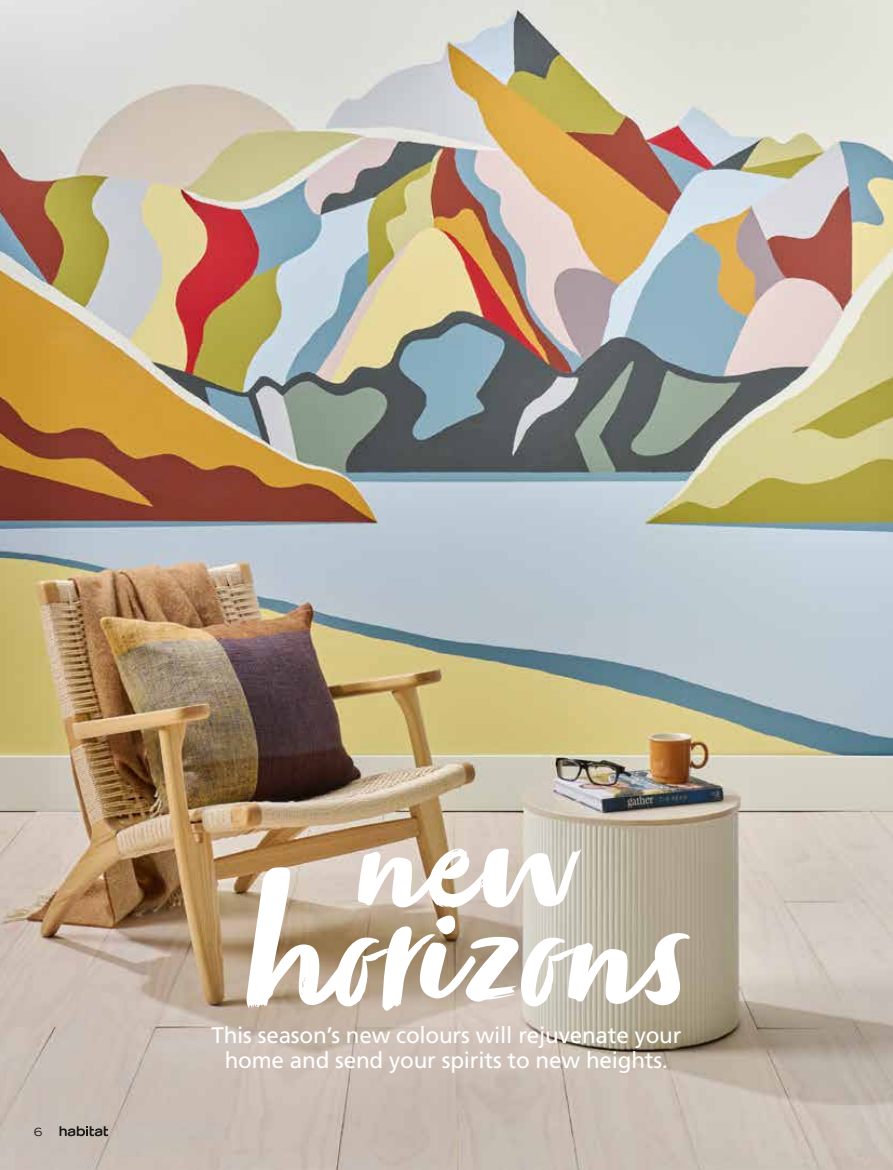
<style>
.page{position:relative;width:893px;height:1170px;background:#fff}
.page>*{position:absolute;margin:0;border:0;box-sizing:border-box;transform-origin:0 0}
.t1{font:190.5px "Zooja";color:#fff}
.t2{font:173.4px "Zooja";color:#fff}
.t3{font:22.5px/25.5px "Frutiger LT Std";letter-spacing:-.01em;color:#fff;text-align:center}
.t4{font:expanded 11.25px "Trade Gothic LH";color:#1a1a18}
</style>
<div class="page">
<img style="left:0;top:0;width:893px;height:1169px">
<svg style="left:60px;top:1126px;width:48px;height:10px"></svg>
<p class="t4" style="left:34px;top:1124px;width:10px">6</p>
<h2 class="t2" style="left:351px;top:770px;width:225px">new</h2>
<h1 class="t1" style="left:239px;top:852px;width:447px">horizons</h1>
<p class="t3" style="left:211px;top:1022px;width:472px">This season’s new colours will rejuvenate your home and send your spirits to new heights.</p>
</div>
